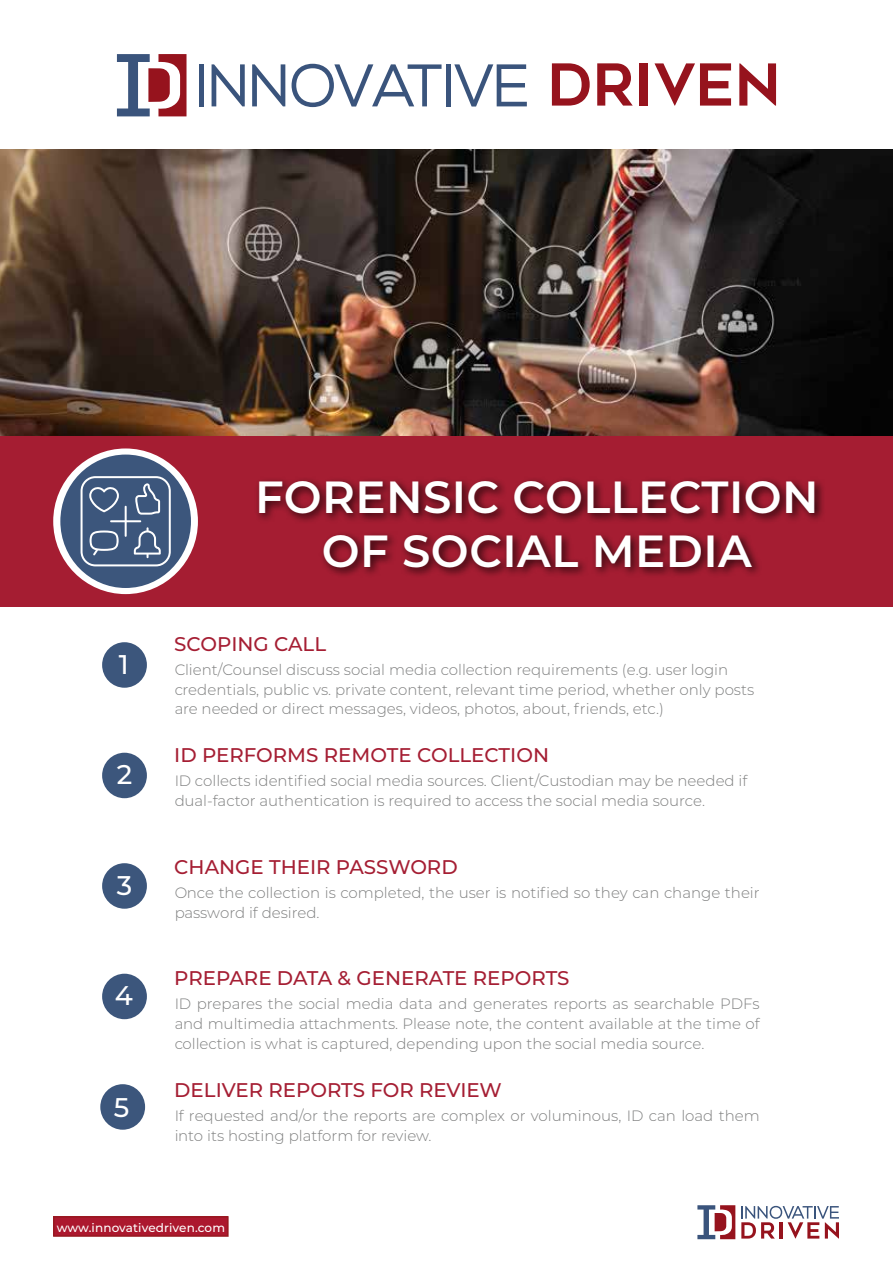
<style>
.page{position:relative;width:893px;height:1263px;background:#fff}
.page>*{position:absolute;margin:0;border:0;box-sizing:border-box;transform-origin:0 0}
.t1{font:600 45px/54px "Montserrat";letter-spacing:.01em;color:#fff;text-align:center}
.t2{font:500 27px "Montserrat";color:#fff}
.t3{font:500 19.8px "Montserrat";color:#a51e33}
.t4{font:300 15px/19.8px "Montserrat";color:#5d5e5e}
.t5{font:500 12px "Montserrat";letter-spacing:.01em;color:#fff}
</style>
<div class="page">
<img style="left:0;top:149px;width:893px;height:287px">
<div style="left:102px;top:642px;width:45px;height:46px;background:#3c567c;border-radius:50%"></div>
<div style="left:0;top:436px;width:893px;height:171px;background:#a51d32"></div>
<div style="left:53px;top:448px;width:145px;height:146px;background:#fff;border-radius:50%"></div>
<div style="left:60px;top:455px;width:131px;height:133px;background:#3c567c;border-radius:50%"></div>
<svg style="left:81px;top:476px;width:90px;height:90px"></svg>
<div style="left:102px;top:753px;width:45px;height:45px;background:#3c567c;border-radius:50%"></div>
<div style="left:100px;top:1084px;width:45px;height:46px;background:#3c567c;border-radius:50%"></div>
<div style="left:102px;top:863px;width:45px;height:46px;background:#3c567c;border-radius:50%"></div>
<div style="left:102px;top:974px;width:45px;height:45px;background:#3c567c;border-radius:50%"></div>
<svg style="left:117px;top:54px;width:70px;height:62px"></svg>
<hr style="left:200px;top:64px;width:4px;height:42px;background:#3a547c">
<svg style="left:212px;top:64px;width:33px;height:42px"></svg>
<svg style="left:252px;top:64px;width:33px;height:42px"></svg>
<svg style="left:292px;top:64px;width:150px;height:43px"></svg>
<div style="left:446px;top:64px;width:5px;height:42px;background:#3a547c"></div>
<svg style="left:454px;top:64px;width:73px;height:43px"></svg>
<svg style="left:552px;top:63px;width:38px;height:43px"></svg>
<svg style="left:597px;top:63px;width:36px;height:43px"></svg>
<div style="left:640px;top:63px;width:8px;height:43px;background:#96131d"></div>
<svg style="left:654px;top:63px;width:77px;height:43px"></svg>
<svg style="left:739px;top:63px;width:37px;height:43px"></svg>
<div style="left:254px;top:476px;width:572px;height:103px;background:#000;opacity:.75"></div>
<svg style="left:697px;top:1205px;width:38px;height:34px"></svg>
<svg style="left:741px;top:1206px;width:98px;height:32px"></svg>
<div style="left:54px;top:1217px;width:174px;height:19px;background:#ac182e"></div>
<div style="left:53px;top:1216px;width:176px;height:21px;border:2px solid #971920"></div>
<h1 class="t1" style="left:255px;top:468px;width:565px">FORENSIC COLLECTION<br>OF SOCIAL MEDIA</h1>
<h3 class="t3" style="left:174px;top:630px;width:153px">SCOPING CALL</h3>
<h2 class="t2" style="left:119px;top:645px;width:11px">1</h2>
<p class="t4" style="left:174px;top:659px;width:581px">Client/Counsel discuss social media collection requirements (e.g. user login credentials, public vs. private content, relevant time period, whether only posts are needed or direct messages, videos, photos, about, friends, etc.)</p>
<h2 class="t2" style="left:117px;top:756px;width:17px">2</h2>
<h2 class="t2" style="left:117px;top:866px;width:17px">3</h2>
<h2 class="t2" style="left:115px;top:977px;width:20px">4</h2>
<h2 class="t2" style="left:114px;top:1088px;width:17px">5</h2>
<h3 class="t3" style="left:174px;top:741px;width:376px">ID PERFORMS REMOTE COLLECTION</h3>
<p class="t4" style="left:174px;top:771px;width:575px">ID collects identified social media sources. Client/Custodian may be needed if dual-factor authentication is required to access the social media source.</p>
<h3 class="t3" style="left:174px;top:853px;width:285px">CHANGE THEIR PASSWORD</h3>
<p class="t4" style="left:174px;top:882px;width:587px">Once the collection is completed, the user is notified so they can change their password if desired.</p>
<h3 class="t3" style="left:174px;top:964px;width:397px">PREPARE DATA &amp; GENERATE REPORTS</h3>
<p class="t4" style="left:174px;top:993px;width:587px;text-align:justify">ID prepares the social media data and generates reports as searchable PDFs and multimedia attachments. Please note, the content available at the time of collection is what is captured, depending upon the social media source.</p>
<h3 class="t3" style="left:174px;top:1076px;width:329px">DELIVER REPORTS FOR REVIEW</h3>
<p class="t4" style="left:174px;top:1105px;width:587px">If requested and/or the reports are complex or voluminous, ID can load them into its hosting platform for review.</p>
<p class="t5" style="left:57px;top:1219px;width:170px">www.innovativedriven.com</p>
</div>
